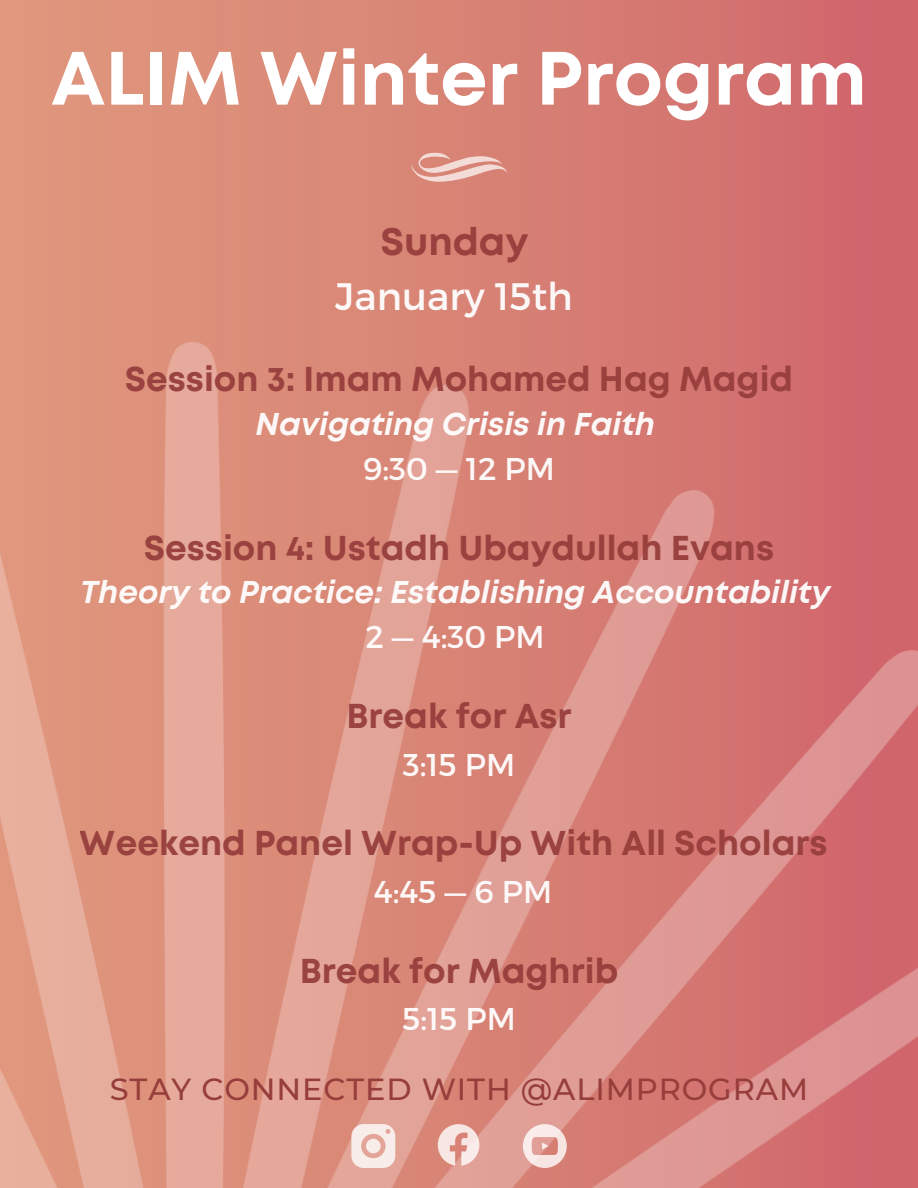
<style>
.page{position:relative;width:918px;height:1188px;background:#fff}
.page>*{position:absolute;margin:0;border:0;box-sizing:border-box;transform-origin:0 0}
.t1{font:700 75.3px "Mont";color:#fff}
.t2{font:38.25px "Montserrat";color:#fff}
.t3{font:700 38.25px "Mont";color:#973e3c}
.t4{font:700 34.5px "Mont";color:#973e3c}
.t5{font:italic 700 31.5px "Mont";color:#fff}
.t6{font:31.5px "Montserrat";color:#fff}
.t7{font:500 30.45px "Montserrat";letter-spacing:.03em;color:#973e3c}
</style>
<div class="page">
<img style="left:0;top:0;width:918px;height:1188px">
<svg style="left:411px;top:153px;width:96px;height:29px;background:#e1a499"></svg>
<svg style="left:351px;top:1124px;width:44px;height:44px;background:#f3dbd6"></svg>
<svg style="left:438px;top:1124px;width:41px;height:42px;background:#ecc4bd"></svg>
<svg style="left:523px;top:1124px;width:44px;height:44px;background:#ebc1bc"></svg>
<h1 class="t1" style="left:51px;top:50px;width:817px">ALIM Winter Program</h1>
<p class="t3" style="left:380px;top:227px;width:149px">Sunday</p>
<p class="t2" style="left:335px;top:271px;width:239px">January 15th</p>
<p class="t4" style="left:125px;top:366px;width:670px">Session 3: Imam Mohamed Hag Magid</p>
<p class="t5" style="left:255px;top:412px;width:401px">Navigating Crisis in Faith</p>
<p class="t6" style="left:363px;top:448px;width:193px">9:30 — 12 PM</p>
<p class="t4" style="left:144px;top:535px;width:632px">Session 4: Ustadh Ubaydullah Evans</p>
<p class="t5" style="left:80px;top:581px;width:752px">Theory to Practice: Establishing Accountability</p>
<p class="t6" style="left:365px;top:617px;width:181px">2 — 4:30 PM</p>
<p class="t4" style="left:346px;top:703px;width:227px">Break for Asr</p>
<p class="t6" style="left:403px;top:744px;width:114px">3:15 PM</p>
<p class="t4" style="left:80px;top:830px;width:749px">Weekend Panel Wrap-Up With All Scholars</p>
<p class="t6" style="left:374px;top:871px;width:180px">4:45 — 6 PM</p>
<p class="t4" style="left:300px;top:958px;width:320px">Break for Maghrib</p>
<p class="t6" style="left:402px;top:998px;width:115px">5:15 PM</p>
<p class="t7" style="left:110px;top:1071px;width:700px">STAY CONNECTED WITH @ALIMPROGRAM</p>
</div>
